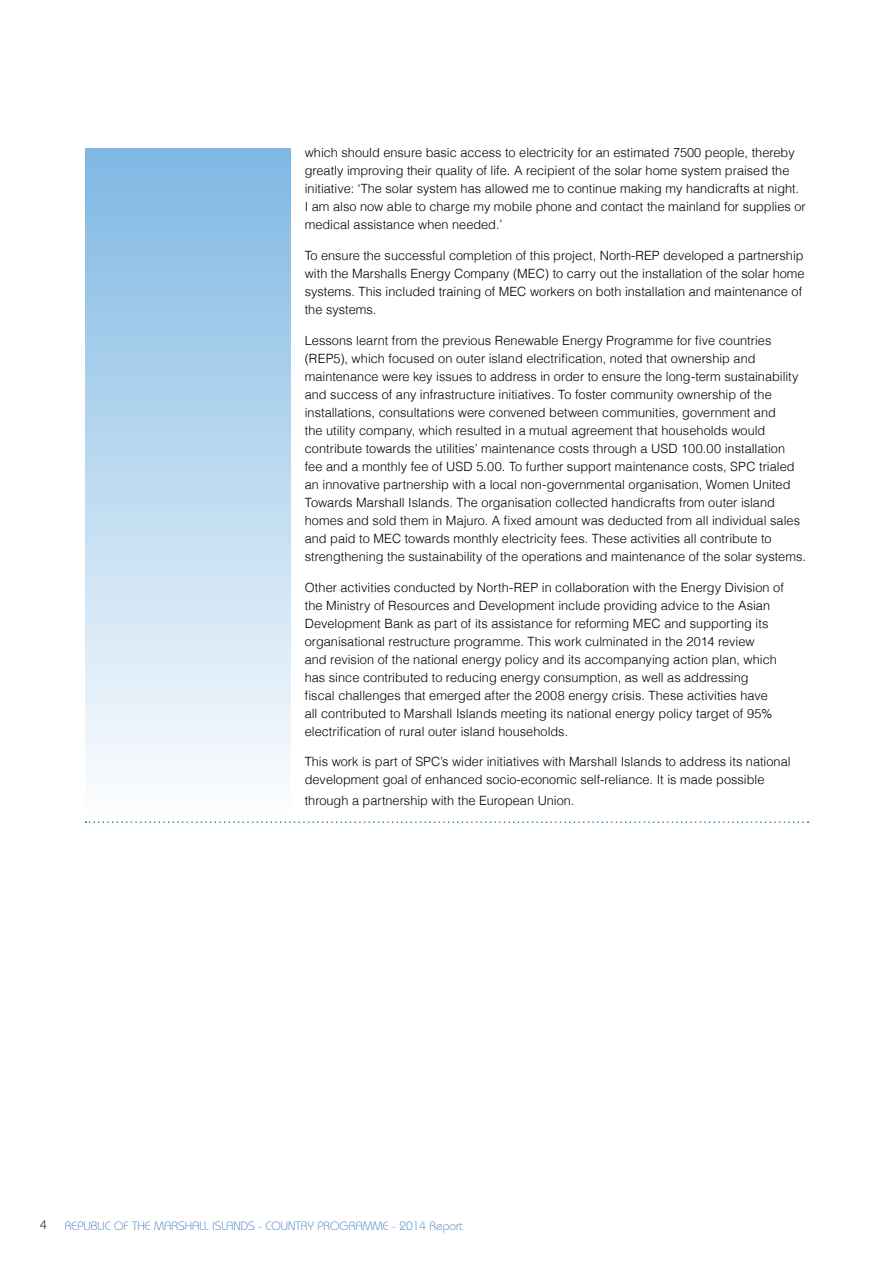
<style>
.page{position:relative;width:893px;height:1263px;background:#fff}
.page>*{position:absolute;margin:0;border:0;box-sizing:border-box;transform-origin:0 0}
.t1{font:300 13.5px "Myriad Pro";color:#58595b}
.t2{font:300 12.75px/18px "Helvetica";color:#000}
.t3{font:300 12px "Bauhaus";color:#3472b9}
</style>
<div class="page">
<div style="left:85px;top:148px;width:205px;height:673px;background:linear-gradient(to bottom,#7fb7e3,#fefefe)"></div>
<svg style="left:85px;top:821px;width:724px;height:2px"></svg>
<p class="t2" style="left:305px;top:144px;width:502px">which should ensure basic access to electricity for an estimated 7500 people, thereby greatly improving their quality of life. A recipient of the solar home system praised the initiative: ‘The solar system has allowed me to continue making my handicrafts at night.<br>I am also now able to charge my mobile phone and contact the mainland for supplies or medical assistance when needed.’</p>
<p class="t2" style="left:305px;top:246px;width:501px">To ensure the successful completion of this project, North-REP developed a partnership with the Marshalls Energy Company (MEC) to carry out the installation of the solar home systems. This included training of MEC workers on both installation and maintenance of the systems.</p>
<p class="t2" style="left:305px;top:331px;width:503px">Lessons learnt from the previous Renewable Energy Programme for five countries (REP5), which focused on outer island electrification, noted that ownership and maintenance were key issues to address in order to ensure the long-term sustainability and success of any infrastructure initiatives. To foster community ownership of the installations, consultations were convened between communities, government and<br>the utility company, which resulted in a mutual agreement that households would contribute towards the utilities’ maintenance costs through a USD 100.00 installation fee and a monthly fee of USD 5.00. To further support maintenance costs, SPC trialed an innovative partnership with a local non-governmental organisation, Women United Towards Marshall Islands. The organisation collected handicrafts from outer island homes and sold them in Majuro. A fixed amount was deducted from all individual sales and paid to MEC towards monthly electricity fees. These activities all contribute to strengthening the sustainability of the operations and maintenance of the solar systems.</p>
<p class="t2" style="left:305px;top:578px;width:481px">Other activities conducted by North-REP in collaboration with the Energy Division of the Ministry of Resources and Development include providing advice to the Asian Development Bank as part of its assistance for reforming MEC and supporting its organisational restructure programme. This work culminated in the 2014 review<br>and revision of the national energy policy and its accompanying action plan, which has since contributed to reducing energy consumption, as well as addressing<br>fiscal challenges that emerged after the 2008 energy crisis. These activities have<br>all contributed to Marshall Islands meeting its national energy policy target of 95% electrification of rural outer island households.</p>
<p class="t2" style="left:305px;top:753px;width:487px">This work is part of SPC’s wider initiatives with Marshall Islands to address its national development goal of enhanced socio-economic self-reliance. It is made possible</p>
<p class="t2" style="left:305px;top:792px;width:271px">through a partnership with the European Union.</p>
<p class="t1" style="left:40px;top:1216px;width:8px">4</p>
<p class="t3" style="left:65px;top:1218px;width:400px">REPUBLIC OF THE MARSHALL ISLANDS - COUNTRY PROGRAMME - 2014 Report</p>
</div>
